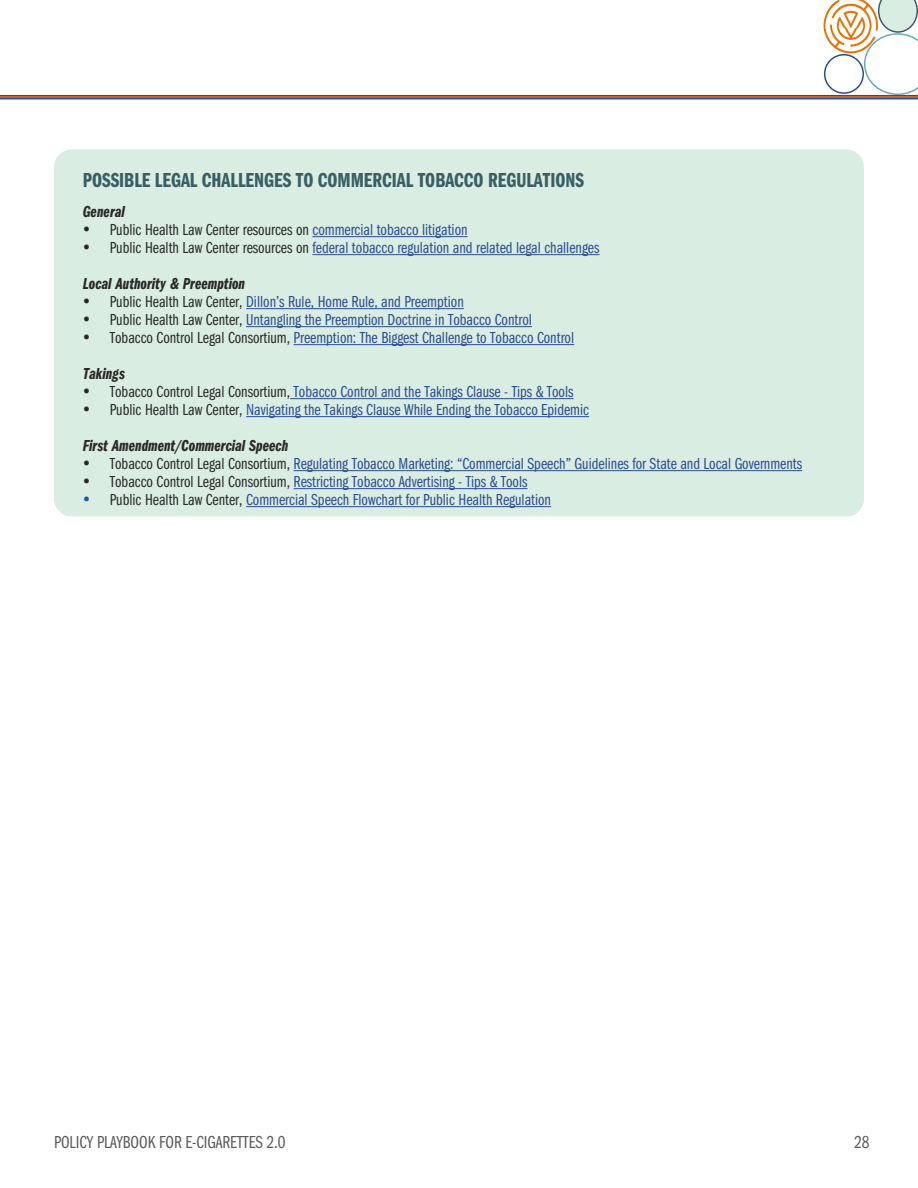
<style>
.page{position:relative;width:918px;height:1188px;background:#fff}
.page>*{position:absolute;margin:0;border:0;box-sizing:border-box;transform-origin:0 0}
.VPR_Subhead_1{font:21px "Franklin Gothic LT Pro Dm Cm";color:#395e64}
.t1{font:18px "Franklin Gothic LT Pro Bk Cm";color:#595a59}
.t2{font:16.5px/18px "Franklin Gothic LT Pro Bk Cm";color:#2b4b93}
.t3{font:16.5px "Franklin Gothic LT Pro Dm Cm It";color:#282829}
.s1{color:#282829}
</style>
<div class="page">
<hr style="left:0;top:95px;width:918px;height:4px;background:#2b4b93">
<hr style="left:0;top:96px;width:918px;height:2px;background:#e57325">
<img style="left:823px;top:0;width:41px;height:55px">
<svg style="left:864px;top:0;width:54px;height:95px"></svg>
<div style="left:824px;top:54px;width:40px;height:40px;border:2px solid #2b4b93;border-radius:50%"></div>
<div style="left:54px;top:149px;width:810px;height:368px;background:#d9ede2;border-radius:18px"></div>
<hr style="left:312px;top:236px;width:156px;height:1px;background:#2b4b93">
<hr style="left:312px;top:254px;width:287px;height:1px;background:#2b4b93">
<hr style="left:246px;top:308px;width:218px;height:1px;background:#2b4b93">
<hr style="left:246px;top:326px;width:286px;height:1px;background:#2b4b93">
<hr style="left:294px;top:344px;width:280px;height:1px;background:#2b4b93">
<hr style="left:290px;top:398px;width:284px;height:1px;background:#2b4b93">
<hr style="left:246px;top:416px;width:343px;height:1px;background:#2b4b93">
<hr style="left:294px;top:470px;width:508px;height:1px;background:#2b4b93">
<hr style="left:294px;top:488px;width:234px;height:1px;background:#2b4b93">
<hr style="left:246px;top:506px;width:305px;height:1px;background:#2b4b93">
<p class="VPR_Subhead_1" style="left:83px;top:169px;width:503px">POSSIBLE LEGAL CHALLENGES TO COMMERCIAL TOBACCO REGULATIONS</p>
<p class="t3" style="left:83px;top:202px;width:44px">General</p>
<p class="t2" style="left:110px;top:221px;width:491px"><span class="s1">Public Health Law Center resources on</span> commercial tobacco litigation<br><span class="s1">Public Health Law Center resources on</span> federal tobacco regulation and related legal challenges</p>
<p class="t3" style="left:83px;top:274px;width:164px">Local Authority &amp; Preemption</p>
<p class="t2" style="left:110px;top:293px;width:466px"><span class="s1">Public Health Law Center,</span> Dillon’s Rule, Home Rule, and Preemption<br><span class="s1">Public Health Law Center,</span> Untangling the Preemption Doctrine in Tobacco Control<br><span class="s1">Tobacco Control Legal Consortium,</span> Preemption: The Biggest Challenge to Tobacco Control</p>
<p class="t3" style="left:83px;top:364px;width:44px">Takings</p>
<p class="t2" style="left:110px;top:383px;width:481px"><span class="s1">Tobacco Control Legal Consortium,</span> Tobacco Control and the Takings Clause - Tips &amp; Tools<br><span class="s1">Public Health Law Center,</span> Navigating the Takings Clause While Ending the Tobacco Epidemic</p>
<p class="t3" style="left:83px;top:436px;width:207px">First Amendment/Commercial Speech</p>
<p class="t2" style="left:110px;top:455px;width:694px"><span class="s1">Tobacco Control Legal Consortium,</span> Regulating Tobacco Marketing: “Commercial Speech” Guidelines for State and Local Governments<br><span class="s1">Tobacco Control Legal Consortium,</span> Restricting Tobacco Advertising - Tips &amp; Tools<br><span class="s1">Public Health Law Center,</span> Commercial Speech Flowchart for Public Health Regulation</p>
<p class="t1" style="left:54px;top:1132px;width:233px">POLICY PLAYBOOK FOR E-CIGARETTES 2.0</p>
<p class="t1" style="left:854px;top:1132px;width:17px">28</p>
</div>
